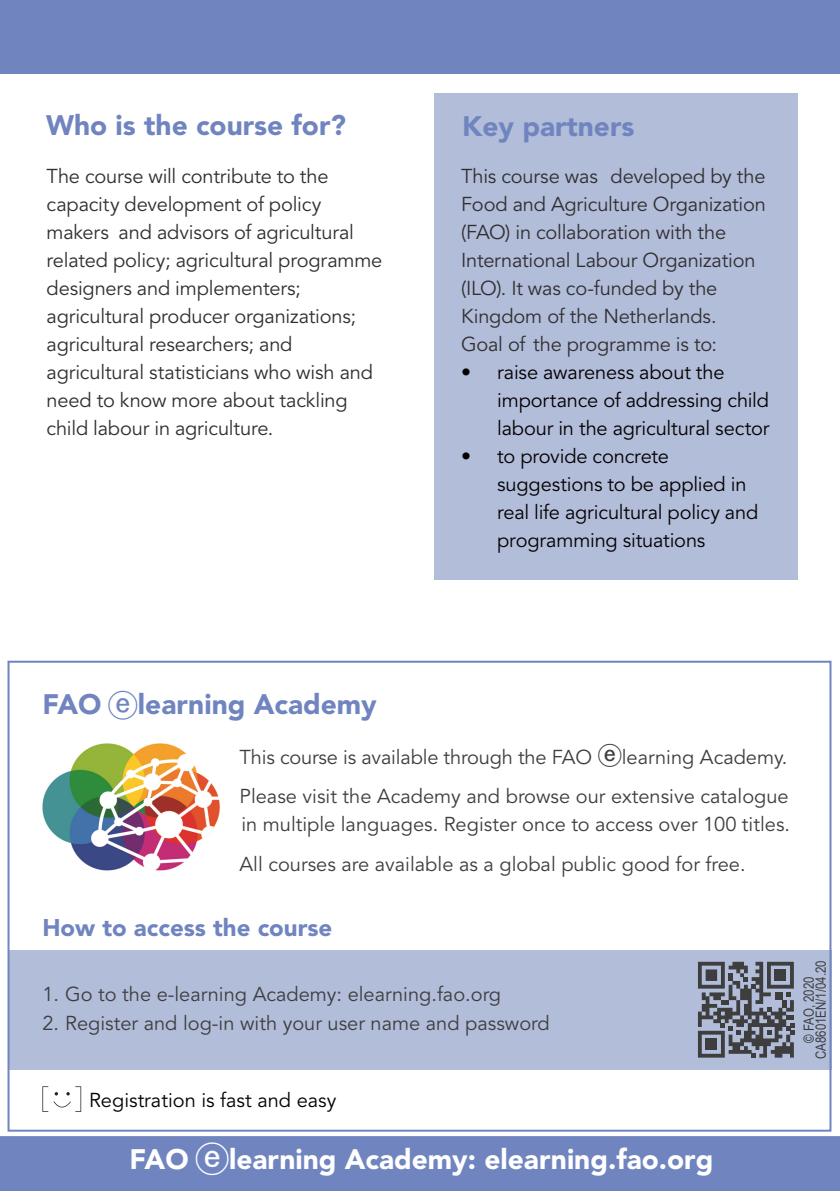
<style>
.page{position:relative;width:840px;height:1191px;background:#fff}
.page>*{position:absolute;margin:0;border:0;box-sizing:border-box;transform-origin:0 0}
.t1{font:900 28px "Avenir LT Std";color:#7085c0}
.t2{font:900 28px "Avenir LT Std";color:#fff}
.t3{font:900 24px "Avenir LT Std";color:#7085c0}
._3_DESCRIPTION{font:20px/28px "Avenir LT Std";letter-spacing:-.01em;color:#312f30}
.t4{font:20px/39.4px "Avenir LT Std";color:#3e3e3f}
.t5{font:20px/28px "Avenir LT Std";letter-spacing:-.01em;color:#040101}
.course_body_text{font:14px "Arial Narrow";color:#3e3e3f}
.s1{font-family:"MS UI Gothic";font-weight:400;font-size:30px}
.s2{font-family:"MS UI Gothic";font-size:24px}
.s3{font-family:"MS UI Gothic";font-weight:400;font-size:34px}
</style>
<div class="page">
<div style="left:0;top:1136px;width:839px;height:55px;background:#7085c0"></div>
<div style="left:8px;top:949px;width:823px;height:120px;background:#b2bdda"></div>
<div style="left:0;top:0;width:839px;height:74px;background:#7085c0"></div>
<div style="left:434px;top:94px;width:363px;height:486px;background:#b2bdda"></div>
<img style="left:42px;top:743px;width:178px;height:128px">
<svg style="left:698px;top:961px;width:95px;height:96px"></svg>
<svg style="left:42px;top:1086px;width:39px;height:25px"></svg>
<h1 class="t1" style="left:46px;top:108px;width:301px">Who is the course for?</h1>
<h1 class="t1" style="left:462px;top:109px;width:174px">Key partners</h1>
<p class="_3_DESCRIPTION" style="left:47px;top:162px;width:283px">The course will contribute to the</p>
<p class="_3_DESCRIPTION" style="left:47px;top:190px;width:337px">capacity development of policy makers and advisors of agricultural related policy; agricultural programme designers and implementers; agricultural producer organizations; agricultural researchers; and agricultural statisticians who wish and need to know more about tackling child labour in agriculture.</p>
<p class="_3_DESCRIPTION" style="left:461px;top:162px;width:306px">This course was developed by the<br>Food and Agriculture Organization (FAO) in collaboration with the<br>International Labour Organization (ILO). It was co-funded by the<br>Kingdom of the Netherlands.</p>
<p class="_3_DESCRIPTION" style="left:461px;top:330px;width:257px">Goal of the programme is to:</p>
<p class="t5" style="left:497px;top:358px;width:274px;text-indent:-36px">• raise awareness about the importance of addressing child labour in the agricultural sector</p>
<p class="t5" style="left:497px;top:442px;width:262px;text-indent:-36px">• to provide concrete suggestions to be applied in real life agricultural policy and programming situations</p>
<h1 class="t1" style="left:42px;top:687px;width:335px">FAO <span class="s1">ⓔ</span>learning Academy</h1>
<p class="t4" style="left:239px;top:738px;width:550px">This course is available through the FAO <span class="s2">ⓔ</span>learning Academy.<br>Please visit the Academy and browse our extensive catalogue</p>
<p class="t4" style="left:239px;top:805px;width:551px">in multiple languages. Register once to access over 100 titles.<br>All courses are available as a global public good for free.</p>
<p class="t3" style="left:42px;top:913px;width:291px">How to access the course</p>
<p class="t4" style="left:42px;top:975px;width:460px">1. Go to the e-learning Academy: elearning.fao.org</p>
<p class="t4" style="left:42px;top:1003px;width:508px">2. Register and log-in with your user name and password</p>
<p class="t5" style="left:89px;top:1086px;width:248px">Registration is fast and easy</p>
<h1 class="t2" style="left:129px;top:1142px;width:585px">FAO <span class="s3">ⓔ</span>learning Academy: elearning.fao.org</h1>
<p class="course_body_text" style="left:810px;top:1059px;width:100px;rotate:-90deg">CA8601EN/1/04.20</p>
<p class="course_body_text" style="left:798px;top:1043px;width:68px;rotate:-90deg">© FAO, 2020</p>
</div>
